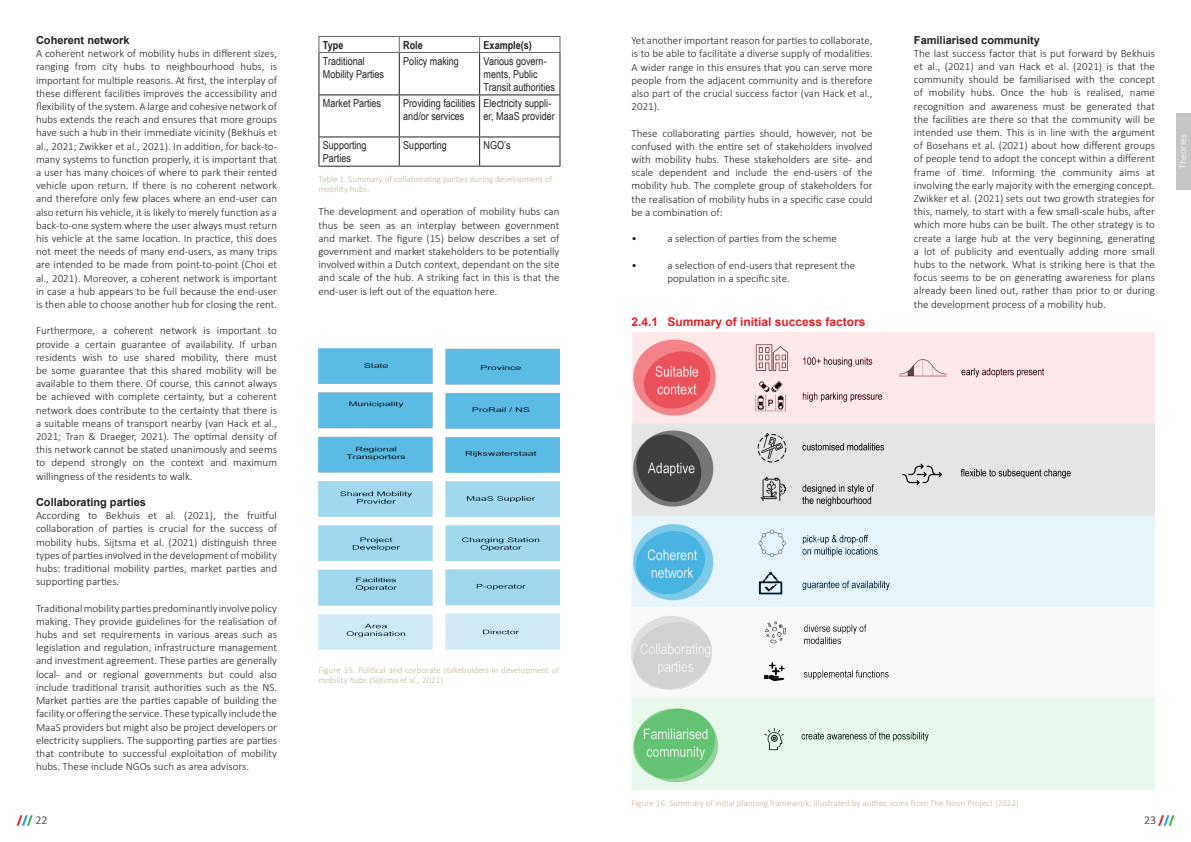
<style>
.page{position:relative;width:1191px;height:842px;background:#fff}
.page>*{position:absolute;margin:0;border:0;box-sizing:border-box;transform-origin:0 0}
.t1{font:700 12px "Arial";color:#e62029}
.t2{font:300 12px "Calibri";color:#666464}
.t3{font:300 11px/13.2px "Calibri";color:#231f20;text-align:justify}
.Maps___figures{font:11px/13.2px "Arial Narrow";color:#231f20}
.Figure_or_category_t{font:700 11px "Arial";color:#231f20}
.Maps___figures-2{font:700 11px "Arial Narrow";color:#231f20}
.t4{font:300 10px "Calibri";color:#fff}
.t5{font:300 9px/10.8px "Calibri";color:#c3b49b}
.s1{font-weight:700;color:#e62029}
.s2{font-weight:700;color:#169ed9}
.s3{font-weight:700;color:#38b24a}
</style>
<div class="page">
<div style="left:1176px;top:113px;width:15px;height:77px;background:#c6c5c4"></div>
<hr style="left:318px;top:53px;width:1px;height:41px;background:#231f20">
<hr style="left:399px;top:53px;width:1px;height:41px;background:#231f20">
<hr style="left:479px;top:53px;width:1px;height:41px;background:#231f20">
<hr style="left:559px;top:53px;width:1px;height:41px;background:#231f20">
<hr style="left:318px;top:94px;width:81px;height:1px;background:#231f20">
<hr style="left:318px;top:95px;width:1px;height:41px;background:#231f20">
<hr style="left:399px;top:94px;width:80px;height:1px;background:#231f20">
<hr style="left:399px;top:95px;width:1px;height:41px;background:#231f20">
<hr style="left:479px;top:94px;width:81px;height:1px;background:#231f20">
<hr style="left:479px;top:95px;width:1px;height:41px;background:#231f20">
<hr style="left:559px;top:95px;width:1px;height:41px;background:#231f20">
<hr style="left:318px;top:136px;width:81px;height:1px;background:#231f20">
<svg style="left:318px;top:137px;width:1px;height:29px"></svg>
<hr style="left:399px;top:136px;width:80px;height:1px;background:#231f20">
<svg style="left:399px;top:137px;width:1px;height:29px"></svg>
<hr style="left:479px;top:136px;width:81px;height:1px;background:#231f20">
<svg style="left:479px;top:137px;width:1px;height:29px"></svg>
<svg style="left:559px;top:137px;width:1px;height:29px"></svg>
<hr style="left:318px;top:166px;width:81px;height:1px;background:#231f20">
<hr style="left:399px;top:166px;width:80px;height:1px;background:#231f20">
<hr style="left:479px;top:166px;width:81px;height:1px;background:#231f20">
<hr style="left:318px;top:36px;width:81px;height:1px;background:#666464">
<svg style="left:318px;top:37px;width:1px;height:15px"></svg>
<hr style="left:399px;top:36px;width:80px;height:1px;background:#666464">
<svg style="left:399px;top:37px;width:1px;height:15px"></svg>
<hr style="left:479px;top:36px;width:81px;height:1px;background:#666464">
<svg style="left:479px;top:37px;width:1px;height:15px"></svg>
<svg style="left:559px;top:37px;width:1px;height:15px"></svg>
<hr style="left:318px;top:52px;width:81px;height:1px;background:#666464">
<hr style="left:399px;top:52px;width:80px;height:1px;background:#666464">
<hr style="left:479px;top:52px;width:81px;height:1px;background:#666464">
<img style="left:318px;top:348px;width:241px;height:301px">
<img style="left:631px;top:333px;width:524px;height:457px">
<p class="Figure_or_category_t" style="left:36px;top:32px;width:95px">Coherent network</p>
<p class="t3" style="left:36px;top:47px;width:242px">A coherent network of mobility hubs in different sizes, ranging from city hubs to neighbourhood hubs, is important for multiple reasons. At first, the interplay of these different facilities improves the accessibility and flexibility of the system. A large and cohesive network of hubs extends the reach and ensures that more groups have such a hub in their immediate vicinity (Bekhuis et al., 2021; Zwikker et al., 2021). In addition, for back-to&shy;many systems to function properly, it is important that a user has many choices of where to park their rented vehicle upon return. If there is no coherent network and therefore only few places where an end-user can also return his vehicle, it is likely to merely function as a back-to-one system where the user always must return his vehicle at the same location. In practice, this does not meet the needs of many end-users, as many trips are intended to be made from point-to-point (Choi et al., 2021). Moreover, a coherent network is important in case a hub appears to be full because the end-user is then able to choose another hub for closing the rent.</p>
<p class="t3" style="left:36px;top:324px;width:242px">Furthermore, a coherent network is important to provide a certain guarantee of availability. If urban residents wish to use shared mobility, there must be some guarantee that this shared mobility will be available to them there. Of course, this cannot always be achieved with complete certainty, but a coherent network does contribute to the certainty that there is a suitable means of transport nearby (van Hack et al., 2021; Tran &amp; Draeger, 2021). The optimal density of this network cannot be stated unanimously and seems to depend strongly on the context and maximum willingness of the residents to walk.</p>
<p class="Figure_or_category_t" style="left:36px;top:494px;width:112px">Collaborating parties</p>
<p class="t3" style="left:36px;top:509px;width:242px">According to Bekhuis et al. (2021), the fruitful collaboration of parties is crucial for the success of mobility hubs. Sijtsma et al. (2021) distinguish three types of parties involved in the development of mobility hubs: traditional mobility parties, market parties and supporting parties.</p>
<p class="t3" style="left:36px;top:601px;width:242px">Traditional mobility parties predominantly involve policy making. They provide guidelines for the realisation of hubs and set requirements in various areas such as legislation and regulation, infrastructure management and investment agreement. These parties are generally local- and or regional governments but could also include traditional transit authorities such as the NS.<br>Market parties are the parties capable of building the facility or offering the service. These typically include the MaaS providers but might also be project developers or electricity suppliers. The supporting parties are parties that contribute to successful exploitation of mobility hubs. These include NGOs such as area advisors.</p>
<p class="Maps___figures-2" style="left:323px;top:36px;width:22px">Type</p>
<p class="Maps___figures-2" style="left:403px;top:36px;width:21px">Role</p>
<p class="Maps___figures-2" style="left:483px;top:36px;width:50px">Example(s)</p>
<p class="Maps___figures" style="left:323px;top:54px;width:43px">Traditional</p>
<p class="Maps___figures" style="left:323px;top:67px;width:63px">Mobility Parties</p>
<p class="Maps___figures" style="left:403px;top:54px;width:57px">Policy making</p>
<p class="Maps___figures" style="left:483px;top:54px;width:73px">Various govern&shy;ments, Public<br>Transit authorities</p>
<p class="Maps___figures" style="left:323px;top:96px;width:60px">Market Parties</p>
<p class="Maps___figures" style="left:403px;top:96px;width:74px">Providing facilities and/or services</p>
<p class="Maps___figures" style="left:483px;top:96px;width:73px">Electricity suppli&shy;er, MaaS provider</p>
<p class="Maps___figures" style="left:323px;top:138px;width:45px">Supporting<br>Parties</p>
<p class="Maps___figures" style="left:403px;top:138px;width:45px">Supporting</p>
<p class="Maps___figures" style="left:483px;top:138px;width:28px">NGO’s</p>
<p class="t5" style="left:318px;top:173px;width:236px">Table 1. Summary of collaborating parties during development of mobility hubs.</p>
<p class="t3" style="left:318px;top:205px;width:242px">The development and operation of mobility hubs can thus be seen as an interplay between government and market. The figure (15) below describes a set of government and market stakeholders to be potentially involved within a Dutch context, dependant on the site and scale of the hub. A striking fact in this is that the end-user is left out of the equation here.</p>
<p class="t5" style="left:318px;top:664px;width:242px">Figure 15. Political and corporate stakeholders in development of mobility hubs (Sijtsma et al., 2021)</p>
<p class="t3" style="left:631px;top:34px;width:242px">Yet another important reason for parties to collaborate, is to be able to facilitate a diverse supply of modalities.<br>A wider range in this ensures that you can serve more people from the adjacent community and is therefore also part of the crucial success factor (van Hack et al., 2021).</p>
<p class="t3" style="left:631px;top:126px;width:242px">These collaborating parties should, however, not be confused with the entire set of stakeholders involved with mobility hubs. These stakeholders are site- and scale dependent and include the end-users of the mobility hub. The complete group of stakeholders for the realisation of mobility hubs in a specific case could be a combination of:</p>
<p class="t3" style="left:631px;top:232px;width:7px">•</p>
<p class="t3" style="left:667px;top:232px;width:171px">a selection of parties from the scheme</p>
<p class="t3" style="left:631px;top:258px;width:7px">•</p>
<p class="t3" style="left:667px;top:258px;width:189px">a selection of end-users that represent the population in a specific site.</p>
<p class="t1" style="left:631px;top:314px;width:236px">2.4.1 Summary of initial success factors</p>
<p class="Figure_or_category_t" style="left:914px;top:32px;width:127px">Familiarised community</p>
<p class="t3" style="left:914px;top:46px;width:242px">The last success factor that is put forward by Bekhuis et al., (2021) and van Hack et al. (2021) is that the community should be familiarised with the concept of mobility hubs. Once the hub is realised, name recognition and awareness must be generated that the facilities are there so that the community will be intended use them. This is in line with the argument of Bosehans et al. (2021) about how different groups of people tend to adopt the concept within a different frame of time. Informing the community aims at involving the early majority with the emerging concept.<br>Zwikker et al. (2021) sets out two growth strategies for this, namely, to start with a few small-scale hubs, after which more hubs can be built. The other strategy is to create a large hub at the very beginning, generating a lot of publicity and eventually adding more small hubs to the network. What is striking here is that the focus seems to be on generating awareness for plans already been lined out, rather than prior to or during the development process of a mobility hub.</p>
<p class="t4" style="left:1176px;top:169px;width:36px;rotate:-90deg">Theories</p>
<p class="t5" style="left:631px;top:797px;width:389px">Figure 16. Summary of initial planning framework, illustrated by author, icons from The Noun Project (2022)</p>
<p class="t2" style="left:17px;top:812px;width:32px"><span class="s1">/</span><span class="s2">/</span><span class="s3">/</span> 22</p>
<p class="t2" style="left:1144px;top:813px;width:32px">23 <span class="s1">/</span><span class="s2">/</span><span class="s3">/</span></p>
</div>
